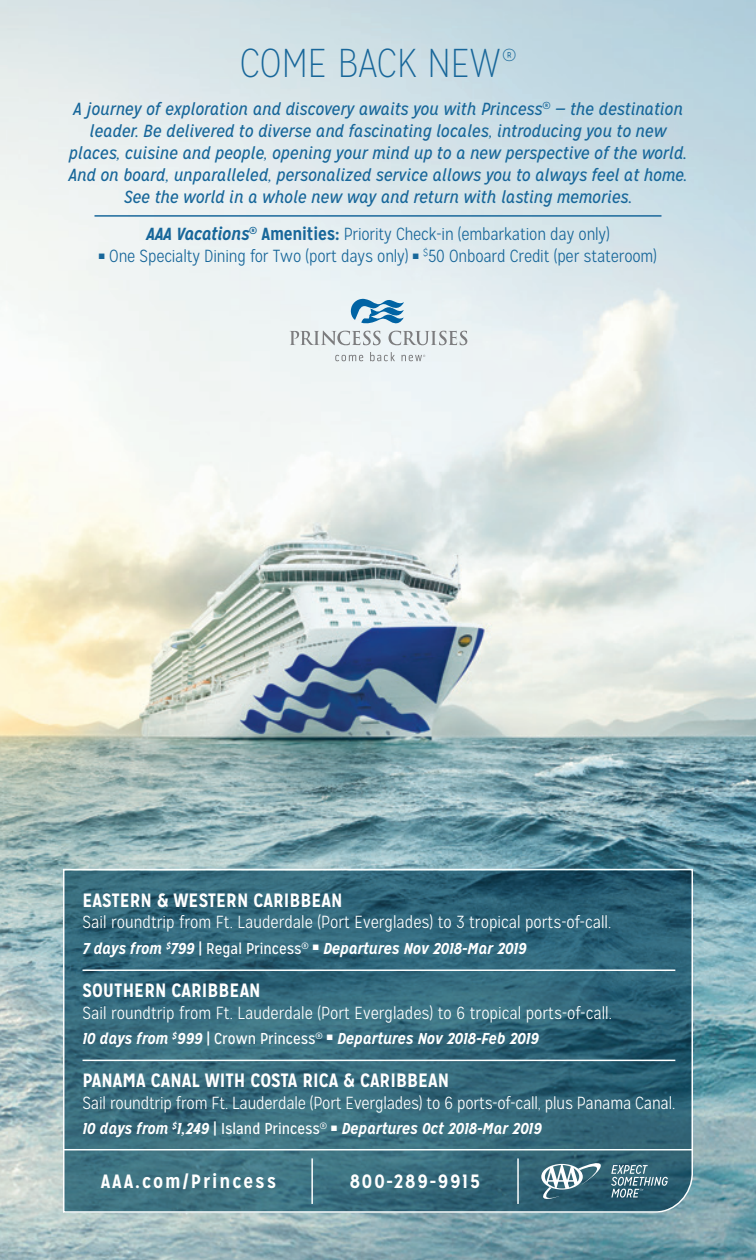
<style>
.page{position:relative;width:756px;height:1260px;background:#fff}
.page>*{position:absolute;margin:0;border:0;box-sizing:border-box;transform-origin:0 0}
.t1{font:100 40.25px "Mission Gothic";color:#18679a}
.t2{font:700 19.25px "Mission Gothic";color:#fff}
.t3{font:700 19.25px "Mission Gothic";letter-spacing:.1em;color:#fff}
.t4{font:italic 17.5px/21.9px "Mission Gothic";color:#18679a;text-align:center}
.t5{font:300 17.5px "Mission Gothic";color:#fff}
.t6{font:300 17.5px "Mission Gothic";letter-spacing:-.01em;color:#18679a}
.t7{font:100 17.32px "Mission Gothic";color:#18679a}
.t8{font:italic 700 15.75px "Mission Gothic";color:#fff}
.s1{font-weight:700;font-style:italic}
.s2{font-weight:700}
.s3{font-weight:400;font-style:normal}
</style>
<div class="page">
<img style="left:0;top:0;width:756px;height:1260px">
<svg style="left:62px;top:868px;width:632px;height:345px;background:#366b7c"></svg>
<hr style="left:64px;top:1149px;width:628px;height:1px;background:#fff">
<svg style="left:541px;top:1162px;width:61px;height:38px"></svg>
<svg style="left:611px;top:1165px;width:57px;height:33px;background:#577e8d"></svg>
<hr style="left:517px;top:1158px;width:2px;height:46px;background:#fff">
<hr style="left:83px;top:970px;width:592px;height:1px;background:#fff">
<hr style="left:83px;top:1060px;width:592px;height:1px;background:#fff">
<hr style="left:94px;top:215px;width:568px;height:2px;background:#18679a">
<svg style="left:290px;top:299px;width:177px;height:46px;background:#cedce2"></svg>
<svg style="left:335px;top:352px;width:90px;height:9px"></svg>
<hr style="left:311px;top:1158px;width:2px;height:46px;background:#fff">
<h1 class="t1" style="left:240px;top:40px;width:262px">COME BACK NEW</h1>
<p class="t7" style="left:502px;top:45px;width:15px">®</p>
<p class="t4" style="left:69px;top:98px;width:620px">A journey of exploration and discovery awaits you with Princess<sup>®</sup> — the destination leader. Be delivered to diverse and fascinating locales, introducing you to new places, cuisine and people, opening your mind up to a new perspective of the world.<br>And on board, unparalleled, personalized service allows you to always feel at home.<br>See the world in a whole new way and return with lasting memories.</p>
<p class="t6" style="left:146px;top:224px;width:465px"><span class="s1">AAA Vacations</span><sup>®</sup> <span class="s2">Amenities:</span> Priority Check-in (embarkation day only)</p>
<p class="t6" style="left:99px;top:246px;width:560px">■ One Specialty Dining for Two (port days only) ■ <sup>$</sup>50 Onboard Credit (per stateroom)</p>
<p class="t2" style="left:83px;top:888px;width:262px">EASTERN &amp; WESTERN CARIBBEAN</p>
<p class="t5" style="left:83px;top:912px;width:530px">Sail roundtrip from Ft. Lauderdale (Port Everglades) to 3 tropical ports-of-call.</p>
<p class="t8" style="left:83px;top:938px;width:445px">7 days from <sup>$</sup>799 <span class="s3">| Regal Princess</span><sup>®</sup> ■ Departures Nov 2018-Mar 2019</p>
<p class="t2" style="left:83px;top:978px;width:180px">SOUTHERN CARIBBEAN</p>
<p class="t5" style="left:83px;top:1002px;width:531px">Sail roundtrip from Ft. Lauderdale (Port Everglades) to 6 tropical ports-of-call.</p>
<p class="t8" style="left:83px;top:1028px;width:458px">10 days from <sup>$</sup>999 <span class="s3">| Crown Princess</span><sup>®</sup> ■ Departures Nov 2018-Feb 2019</p>
<p class="t2" style="left:83px;top:1068px;width:368px">PANAMA CANAL WITH COSTA RICA &amp; CARIBBEAN</p>
<p class="t5" style="left:83px;top:1092px;width:594px">Sail roundtrip from Ft. Lauderdale (Port Everglades) to 6 ports-of-call, plus Panama Canal.</p>
<p class="t8" style="left:83px;top:1118px;width:460px">10 days from <sup>$</sup>1,249 <span class="s3">| Island Princess</span><sup>®</sup> ■ Departures Oct 2018-Mar 2019</p>
<p class="t3" style="left:101px;top:1169px;width:177px">AAA.com/Princess</p>
<p class="t3" style="left:350px;top:1169px;width:132px">800-289-9915</p>
</div>
